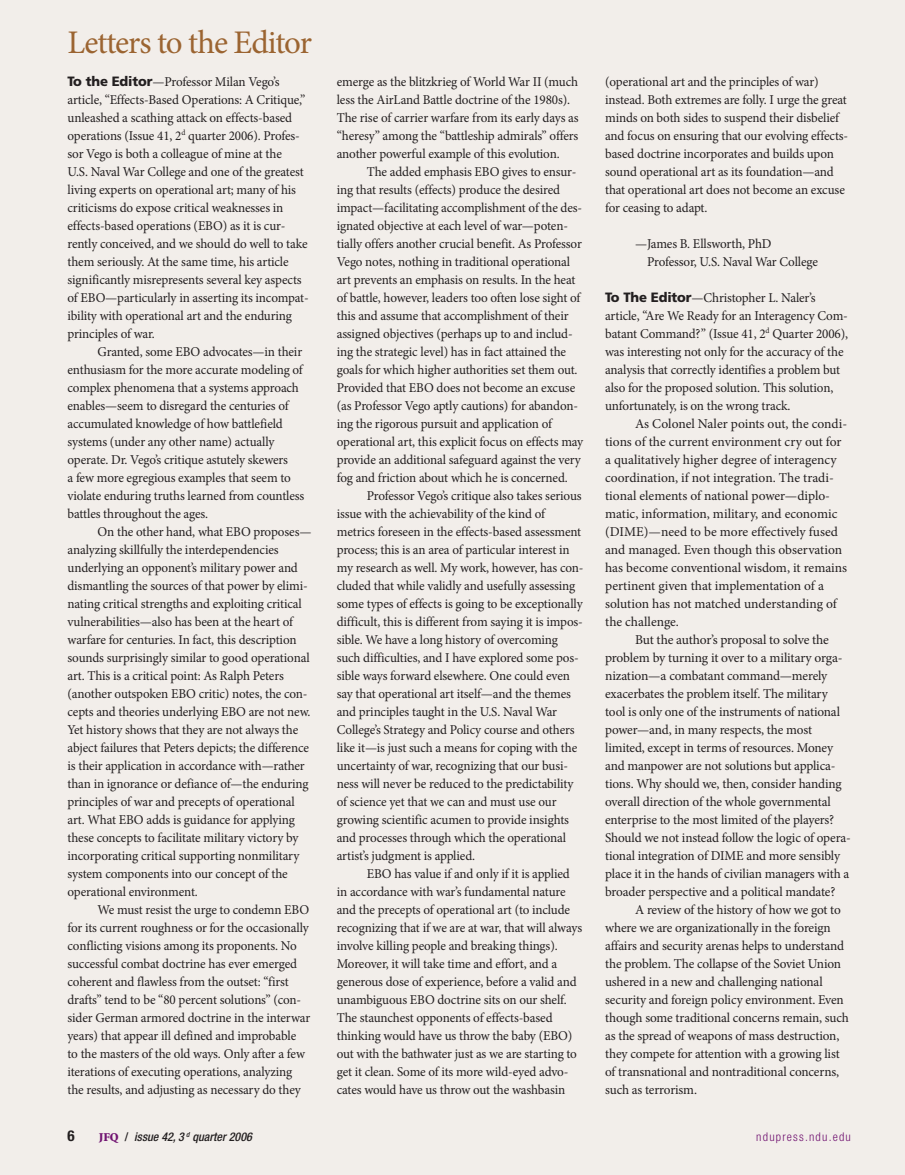
<style>
.page{position:relative;width:905px;height:1175px;background:#fff}
.page>*{position:absolute;margin:0;border:0;box-sizing:border-box;transform-origin:0 0}
.t1{font:33px "Minion Pro";letter-spacing:-.035em;color:#9b6431}
.t2{font:13.5px/18px "Minion Pro";letter-spacing:-.01em;color:#231f20}
.t3{font:italic 500 condensed 12px "Helvetica Neue LT Std";color:#231f20}
.t4{font:300 condensed 12px "Helvetica Neue LT Std";letter-spacing:.1em;color:#711371}
.s1{font-family:"Frutiger LT Std";font-weight:900}
.s2{font-family:"Minion Std";font-weight:900;font-style:normal;font-stretch:normal;color:#711371}
.s3{font-style:normal}
</style>
<div class="page">
<div style="left:0;top:0;width:904px;height:1174px;background:#f2eeea"></div>
<h1 class="t1" style="left:68px;top:20px;width:246px">Letters to the Editor</h1>
<p class="t2" style="left:68px;top:72px;width:243px"><span class="s1">To the Editor</span>—Professor Milan Vego’s article, “Effects-Based Operations: A Critique,” unleashed a scathing attack on effects-based operations (Issue 41, 2<sup>d</sup> quarter 2006). Profes&shy;sor Vego is both a colleague of mine at the<br>U.S. Naval War College and one of the greatest living experts on operational art; many of his criticisms do expose critical weaknesses in effects-based operations (EBO) as it is cur&shy;rently conceived, and we should do well to take them seriously. At the same time, his article significantly misrepresents several key aspects of EBO—particularly in asserting its incompat&shy;ibility with operational art and the enduring principles of war.</p>
<p class="t2" style="left:68px;top:342px;width:238px;text-indent:30px">Granted, some EBO advocates—in their enthusiasm for the more accurate modeling of complex phenomena that a systems approach enables—seem to disregard the centuries of accumulated knowledge of how battlefield systems (under any other name) actually operate. Dr. Vego’s critique astutely skewers<br>a few more egregious examples that seem to violate enduring truths learned from countless battles throughout the ages.</p>
<p class="t2" style="left:68px;top:522px;width:245px;text-indent:30px">On the other hand, what EBO proposes— analyzing skillfully the interdependencies underlying an opponent’s military power and dismantling the sources of that power by elimi&shy;nating critical strengths and exploiting critical vulnerabilities—also has been at the heart of warfare for centuries. In fact, this description sounds surprisingly similar to good operational art. This is a critical point: As Ralph Peters (another outspoken EBO critic) notes, the con&shy;cepts and theories underlying EBO are not new.<br>Yet history shows that they are not always the abject failures that Peters depicts; the difference is their application in accordance with—rather than in ignorance or defiance of—the enduring principles of war and precepts of operational art. What EBO adds is guidance for applying these concepts to facilitate military victory by incorporating critical supporting nonmilitary system components into our concept of the operational environment.</p>
<p class="t2" style="left:68px;top:900px;width:244px;text-indent:30px">We must resist the urge to condemn EBO for its current roughness or for the occasionally conflicting visions among its proponents. No successful combat doctrine has ever emerged coherent and flawless from the outset: “first drafts” tend to be “80 percent solutions” (con&shy;sider German armored doctrine in the interwar years) that appear ill defined and improbable<br>to the masters of the old ways. Only after a few iterations of executing operations, analyzing the results, and adjusting as necessary do they</p>
<p class="t2" style="left:337px;top:72px;width:243px">emerge as the blitzkrieg of World War II (much less the AirLand Battle doctrine of the 1980s).<br>The rise of carrier warfare from its early days as “heresy” among the “battleship admirals” offers another powerful example of this evolution.</p>
<p class="t2" style="left:337px;top:162px;width:248px;text-indent:30px">The added emphasis EBO gives to ensur&shy;ing that results (effects) produce the desired impact—facilitating accomplishment of the des&shy;ignated objective at each level of war—poten&shy;tially offers another crucial benefit. As Professor Vego notes, nothing in traditional operational art prevents an emphasis on results. In the heat of battle, however, leaders too often lose sight of this and assume that accomplishment of their assigned objectives (perhaps up to and includ&shy;ing the strategic level) has in fact attained the goals for which higher authorities set them out.<br>Provided that EBO does not become an excuse (as Professor Vego aptly cautions) for abandon&shy;ing the rigorous pursuit and application of operational art, this explicit focus on effects may provide an additional safeguard against the very fog and friction about which he is concerned.</p>
<p class="t2" style="left:337px;top:486px;width:248px;text-indent:30px">Professor Vego’s critique also takes serious issue with the achievability of the kind of metrics foreseen in the effects-based assessment process; this is an area of particular interest in my research as well. My work, however, has con&shy;cluded that while validly and usefully assessing some types of effects is going to be exceptionally difficult, this is different from saying it is impos&shy;sible. We have a long history of overcoming such difficulties, and I have explored some pos&shy;sible ways forward elsewhere. One could even say that operational art itself—and the themes and principles taught in the U.S. Naval War College’s Strategy and Policy course and others like it—is just such a means for coping with the uncertainty of war, recognizing that our busi&shy;ness will never be reduced to the predictability of science yet that we can and must use our growing scientific acumen to provide insights and processes through which the operational artist’s judgment is applied.</p>
<p class="t2" style="left:337px;top:864px;width:247px;text-indent:30px">EBO has value if and only if it is applied in accordance with war’s fundamental nature and the precepts of operational art (to include recognizing that if we are at war, that will always involve killing people and breaking things).<br>Moreover, it will take time and effort, and a generous dose of experience, before a valid and unambiguous EBO doctrine sits on our shelf.<br>The staunchest opponents of effects-based thinking would have us throw the baby (EBO) out with the bathwater just as we are starting to get it clean. Some of its more wild-eyed advo&shy;cates would have us throw out the washbasin</p>
<p class="t2" style="left:605px;top:72px;width:245px">(operational art and the principles of war) instead. Both extremes are folly. I urge the great minds on both sides to suspend their disbelief and focus on ensuring that our evolving effects&shy;based doctrine incorporates and builds upon sound operational art as its foundation—and that operational art does not become an excuse for ceasing to adapt.</p>
<p class="t2" style="left:647px;top:234px;width:172px;text-indent:-12px">—James B. Ellsworth, PhD<br>Professor, U.S. Naval War College</p>
<p class="t2" style="left:605px;top:288px;width:244px"><span class="s1">To The Editor</span>—Christopher L. Naler’s article, “Are We Ready for an Interagency Com&shy;batant Command?” (Issue 41, 2<sup>d</sup> Quarter 2006), was interesting not only for the accuracy of the analysis that correctly identifies a problem but also for the proposed solution. This solution, unfortunately, is on the wrong track.</p>
<p class="t2" style="left:605px;top:414px;width:243px;text-indent:30px">As Colonel Naler points out, the condi&shy;tions of the current environment cry out for a qualitatively higher degree of interagency coordination, if not integration. The tradi&shy;tional elements of national power—diplo&shy;matic, information, military, and economic (DIME)—need to be more effectively fused and managed. Even though this observation has become conventional wisdom, it remains pertinent given that implementation of a solution has not matched understanding of the challenge.</p>
<p class="t2" style="left:605px;top:630px;width:247px;text-indent:30px">But the author’s proposal to solve the problem by turning it over to a military orga&shy;nization—a combatant command—merely exacerbates the problem itself. The military tool is only one of the instruments of national power—and, in many respects, the most limited, except in terms of resources. Money and manpower are not solutions but applica&shy;tions. Why should we, then, consider handing overall direction of the whole governmental enterprise to the most limited of the players?<br>Should we not instead follow the logic of opera&shy;tional integration of DIME and more sensibly place it in the hands of civilian managers with a broader perspective and a political mandate?</p>
<p class="t2" style="left:605px;top:900px;width:245px;text-indent:30px">A review of the history of how we got to where we are organizationally in the foreign affairs and security arenas helps to understand the problem. The collapse of the Soviet Union ushered in a new and challenging national security and foreign policy environment. Even though some traditional concerns remain, such as the spread of weapons of mass destruction, they compete for attention with a growing list of transnational and nontraditional concerns, such as terrorism.</p>
<p class="t3" style="left:99px;top:1129px;width:155px"><span class="s2">JFQ</span> <span class="s3">/</span> issue 42, 3 <sup>d</sup> quarter 2006</p>
<p class="t4" style="left:756px;top:1129px;width:96px">ndupress.ndu.edu</p>
</div>
